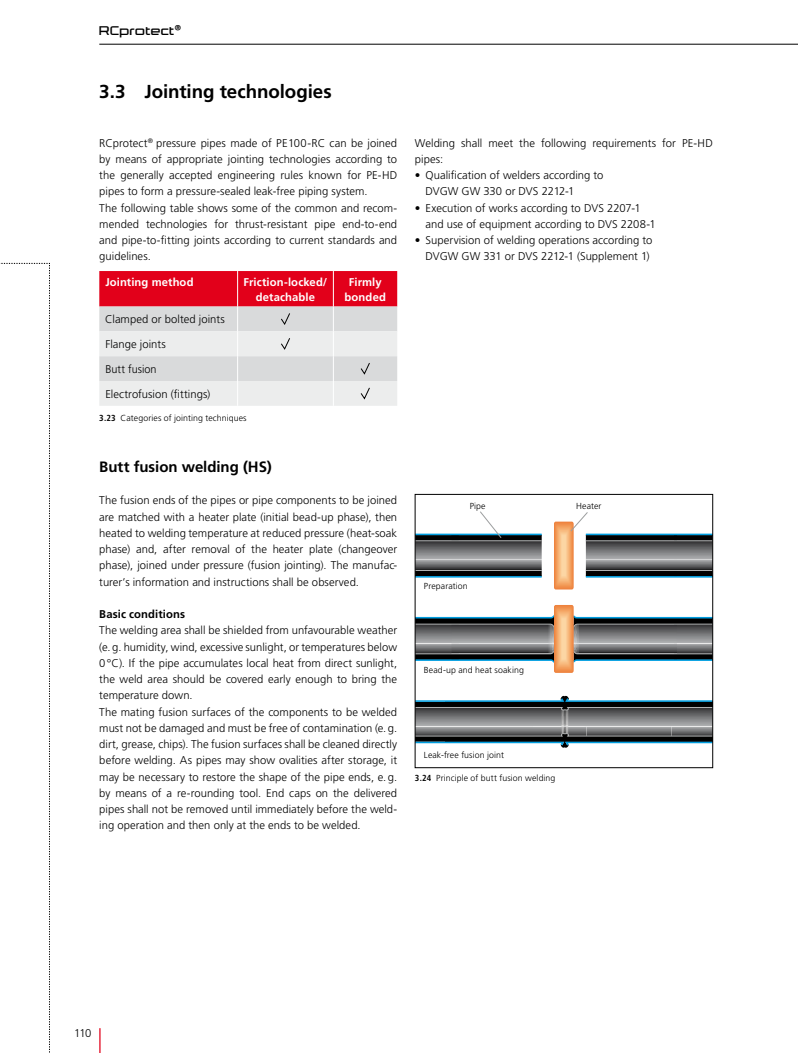
<style>
.page{position:relative;width:798px;height:1053px;background:#fff}
.page>*{position:absolute;margin:0;border:0;box-sizing:border-box;transform-origin:0 0}
.t1{font:700 18.75px "Frutiger LT Std";letter-spacing:-.005em;color:#000}
.t2{font:700 15px "Frutiger LT Std";letter-spacing:-.005em;color:#000}
.t3{font:300 13.75px "Trade Marker";letter-spacing:.035em;color:#000}
.t4{font:300 11.25px/16.2px "Frutiger LT Std";color:#000}
.t5{font:700 11.25px/15px "Frutiger LT Std";letter-spacing:.01em;color:#fff;text-align:center}
.t6{font:700 11.25px "Frutiger LT Std";letter-spacing:.01em;color:#000}
.t7{font:300 8.75px "Frutiger LT Std";letter-spacing:.01em;color:#000}
.s1{font-weight:700;font-stretch:condensed}
</style>
<div class="page">
<svg style="left:99px;top:1028px;width:1px;height:24px"></svg>
<hr style="left:99px;top:44px;width:698px;height:1px;background:#000">
<svg style="left:99px;top:271px;width:298px;height:135px;background:#e2a9b0"></svg>
<div style="left:553px;top:521px;width:20px;height:68px;background:#f3b289;border-radius:2px"></div>
<div style="left:554px;top:522px;width:19px;height:67px;background:#ef8541;border-radius:2px"></div>
<div style="left:554px;top:523px;width:18px;height:65px;background:#f08a46;border-radius:2px"></div>
<div style="left:555px;top:524px;width:17px;height:63px;background:#f29854;border-radius:2px"></div>
<div style="left:556px;top:526px;width:14px;height:59px;background:#f4a564;border-radius:2px"></div>
<div style="left:557px;top:528px;width:12px;height:55px;background:#f6ab6b"></div>
<hr style="left:415px;top:576px;width:126px;height:1px;background:#009ee0">
<svg style="left:417px;top:695px;width:293px;height:53px"></svg>
<svg style="left:558px;top:512px;width:152px;height:70px"></svg>
<svg style="left:417px;top:511px;width:124px;height:65px"></svg>
<div style="left:554px;top:605px;width:19px;height:67px;background:#ef8541;border-radius:2px"></div>
<div style="left:554px;top:606px;width:18px;height:65px;background:#f08a46;border-radius:2px"></div>
<div style="left:555px;top:607px;width:17px;height:63px;background:#f1914d;border-radius:2px"></div>
<div style="left:556px;top:608px;width:15px;height:61px;background:#f39a56;border-radius:2px"></div>
<div style="left:556px;top:609px;width:14px;height:59px;background:#f39e5c;border-radius:2px"></div>
<div style="left:556px;top:610px;width:14px;height:57px;background:#f29a57"></div>
<div style="left:557px;top:610px;width:13px;height:57px;background:#f5a766"></div>
<div style="left:557px;top:611px;width:12px;height:55px;background:#f6ab6b"></div>
<svg style="left:417px;top:612px;width:293px;height:53px"></svg>
<div style="left:415px;top:494px;width:297px;height:273px;border:1px solid #000"></div>
<svg style="left:0;top:263px;width:50px;height:789px"></svg>
<p class="t3" style="left:99px;top:23px;width:83px">RCprotect®</p>
<h1 class="t1" style="left:99px;top:80px;width:234px">3.3 Jointing technologies</h1>
<p class="t4" style="left:99px;top:135px;width:299px">RCprotect<sup>®</sup> pressure pipes made of PE100-RC can be joined by means of appropriate jointing technologies according to the generally accepted engineering rules known for PE-HD pipes to form a pressure-sealed leak-free piping system.<br>The following table shows some of the common and recom&shy;mended technologies for thrust-resistant pipe end-to-end and pipe-to-fitting joints according to current standards and guidelines.</p>
<p class="t5" style="left:105px;top:274px;width:90px">Jointing method</p>
<p class="t5" style="left:243px;top:274px;width:85px">Friction-locked/ detachable</p>
<p class="t5" style="left:344px;top:274px;width:43px">Firmly bonded</p>
<p class="t4" style="left:105px;top:311px;width:121px">Clamped or bolted joints</p>
<p class="t4" style="left:105px;top:336px;width:62px">Flange joints</p>
<p class="t4" style="left:105px;top:361px;width:53px">Butt fusion</p>
<p class="t4" style="left:105px;top:386px;width:106px">Electrofusion (fittings)</p>
<p class="t7" style="left:99px;top:413px;width:149px"><span class="s1">3.23</span> Categories of jointing techniques</p>
<h2 class="t2" style="left:99px;top:457px;width:174px">Butt fusion welding (HS)</h2>
<p class="t4" style="left:99px;top:492px;width:299px;text-align:justify">The fusion ends of the pipes or pipe components to be joined are matched with a heater plate (initial bead-up phase), then heated to welding temperature at reduced pressure (heat-soak phase) and, after removal of the heater plate (changeover phase), joined under pressure (fusion jointing). The manufac&shy;turer’s information and instructions shall be observed.</p>
<p class="t6" style="left:99px;top:607px;width:87px">Basic conditions</p>
<p class="t4" style="left:99px;top:622px;width:299px">The welding area shall be shielded from unfavourable weather (e.g. humidity, wind, excessive sunlight, or temperatures below 0°C). If the pipe accumulates local heat from direct sunlight, the weld area should be covered early enough to bring the temperature down.<br>The mating fusion surfaces of the components to be welded must not be damaged and must be free of contamination (e.g. dirt, grease, chips). The fusion surfaces shall be cleaned directly before welding. As pipes may show ovalities after storage, it may be necessary to restore the shape of the pipe ends, e.g. by means of a re-rounding tool. End caps on the delivered pipes shall not be removed until immediately before the weld&shy;ing operation and then only at the ends to be welded.</p>
<p class="t4" style="left:415px;top:135px;width:299px">Welding shall meet the following requirements for PE-HD pipes:</p>
<p class="t4" style="left:425px;top:167px;width:179px;text-indent:-11px">• Qualification of welders according to<br>DVGW GW 330 or DVS 2212-1</p>
<p class="t4" style="left:425px;top:200px;width:231px;text-indent:-11px">• Execution of works according to DVS 2207-1 and use of equipment according to DVS 2208-1</p>
<p class="t4" style="left:415px;top:232px;width:239px;text-align:right">• Supervision of welding operations according to<br>DVGW GW 331 or DVS 2212-1 (Supplement 1)</p>
<p class="t7" style="left:469px;top:501px;width:17px">Pipe</p>
<p class="t7" style="left:576px;top:501px;width:27px">Heater</p>
<p class="t7" style="left:424px;top:581px;width:45px">Preparation</p>
<p class="t7" style="left:424px;top:665px;width:101px">Bead-up and heat soaking</p>
<p class="t7" style="left:424px;top:750px;width:81px">Leak-free fusion joint</p>
<p class="t7" style="left:415px;top:772px;width:142px"><span class="s1">3.24</span> Principle of butt fusion welding</p>
<p class="t4" style="left:74px;top:1024px;width:19px">110</p>
</div>
